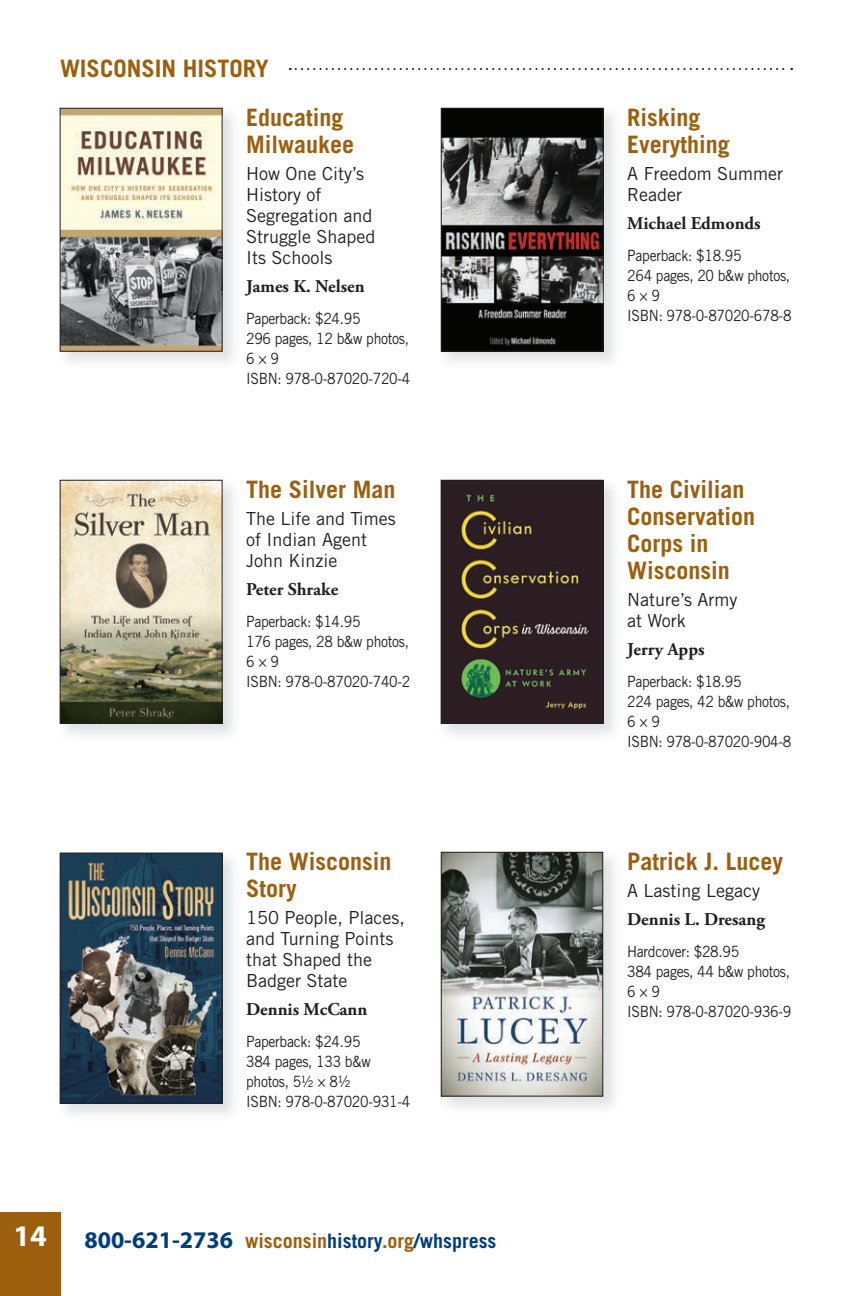
<style>
.page{position:relative;width:864px;height:1296px;background:#fff}
.page>*{position:absolute;margin:0;border:0;box-sizing:border-box;transform-origin:0 0}
.t1{font:700 30px "Myriad Pro";color:#fff}
.t2{font:700 24px/27px "Trade Gothic LT Std";color:#9c5f0d}
.t3{font:700 20px "Trade Gothic LT Std";color:#013d7d}
.t4{font:18px/21px "Trade Gothic LT Std";color:#231f20}
.t5{font:700 18px "Adobe Garamond Pro";color:#231f20}
.t6{font:15.6px/20px "Trade Gothic LT Std";letter-spacing:-.02em;color:#231f20;scale:.9 1}
.s1{font-family:"Myriad Pro";font-size:24px}
.s2{color:#9c5f0d}
</style>
<div class="page">
<div style="left:0;top:1212px;width:60px;height:84px;background:#9c5f0d"></div>
<svg style="left:290px;top:68px;width:502px;height:2px"></svg>
<img style="left:59px;top:107px;width:174px;height:256px">
<img style="left:62px;top:110px;width:158px;height:240px">
<div style="left:60px;top:108px;width:162px;height:244px;border:1px solid #231f20"></div>
<img style="left:443px;top:110px;width:159px;height:240px">
<div style="left:441px;top:108px;width:163px;height:244px;border:1px solid #231f20"></div>
<img style="left:59px;top:479px;width:174px;height:256px">
<img style="left:62px;top:482px;width:158px;height:240px">
<div style="left:60px;top:480px;width:162px;height:244px;border:1px solid #231f20"></div>
<img style="left:440px;top:479px;width:174px;height:256px">
<img style="left:443px;top:482px;width:158px;height:240px">
<div style="left:441px;top:480px;width:162px;height:244px;border:1px solid #231f20"></div>
<img style="left:59px;top:852px;width:174px;height:263px">
<img style="left:62px;top:855px;width:158px;height:247px">
<div style="left:60px;top:853px;width:162px;height:251px;border:1px solid #231f20"></div>
<img style="left:440px;top:851px;width:175px;height:256px">
<img style="left:443px;top:854px;width:158px;height:240px">
<div style="left:441px;top:852px;width:162px;height:244px;border:1px solid #231f20"></div>
<h2 class="t2" style="left:246px;top:44px;width:99px;line-height:48.2px;text-indent:-186px">WISCONSIN HISTORY<br>Educating</h2>
<h2 class="t2" style="left:246px;top:130px;width:110px">Milwaukee</h2>
<p class="t4" style="left:246px;top:162px;width:131px">How One City’s<br>History of<br>Segregation and<br>Struggle Shaped<br>Its Schools</p>
<p class="t5" style="left:246px;top:275px;width:120px">James K. Nelsen</p>
<p class="t6" style="left:246px;top:308px;width:184px">Paperback: $24.95<br>296 pages, 12 b&amp;w photos,<br>6 × 9<br>ISBN: 978-0-87020-720-4</p>
<h2 class="t2" style="left:246px;top:475px;width:151px">The Silver Man</h2>
<p class="t4" style="left:246px;top:507px;width:151px">The Life and Times of Indian Agent<br>John Kinzie</p>
<p class="t5" style="left:246px;top:578px;width:94px">Peter Shrake</p>
<p class="t6" style="left:246px;top:611px;width:184px">Paperback: $14.95<br>176 pages, 28 b&amp;w photos,<br>6 × 9<br>ISBN: 978-0-87020-740-2</p>
<h2 class="t2" style="left:246px;top:848px;width:147px">The Wisconsin<br>Story</h2>
<p class="t4" style="left:246px;top:907px;width:160px">150 People, Places, and Turning Points that Shaped the<br>Badger State</p>
<p class="t5" style="left:246px;top:999px;width:123px">Dennis McCann</p>
<p class="t6" style="left:246px;top:1032px;width:184px">Paperback: $24.95<br>384 pages, 133 b&amp;w photos, 5½ × 8½<br>ISBN: 978-0-87020-931-4</p>
<h1 class="t1" style="left:14px;top:1216px;width:35px">14</h1>
<p class="t3" style="left:84px;top:1228px;width:414px"><span class="s1">800-621-2736</span> <span class="s2">wisconsin</span>history<span class="s2">.org</span>/whspress</p>
<h2 class="t2" style="left:627px;top:103px;width:104px">Risking<br>Everything</h2>
<p class="t4" style="left:627px;top:162px;width:157px">A Freedom Summer<br>Reader</p>
<p class="t5" style="left:627px;top:212px;width:135px">Michael Edmonds</p>
<p class="t6" style="left:627px;top:245px;width:184px">Paperback: $18.95<br>264 pages, 20 b&amp;w photos,<br>6 × 9<br>ISBN: 978-0-87020-678-8</p>
<h2 class="t2" style="left:627px;top:475px;width:129px">The Civilian<br>Conservation<br>Corps in<br>Wisconsin</h2>
<p class="t4" style="left:627px;top:588px;width:112px">Nature’s Army at Work</p>
<p class="t5" style="left:627px;top:638px;width:79px">Jerry Apps</p>
<p class="t6" style="left:627px;top:671px;width:184px">Paperback: $18.95<br>224 pages, 42 b&amp;w photos,<br>6 × 9<br>ISBN: 978-0-87020-904-8</p>
<h2 class="t2" style="left:627px;top:847px;width:157px">Patrick J. Lucey</h2>
<p class="t4" style="left:627px;top:879px;width:134px">A Lasting Legacy</p>
<p class="t5" style="left:627px;top:908px;width:139px">Dennis L. Dresang</p>
<p class="t6" style="left:627px;top:941px;width:184px">Hardcover: $28.95<br>384 pages, 44 b&amp;w photos,<br>6 × 9<br>ISBN: 978-0-87020-936-9</p>
</div>
